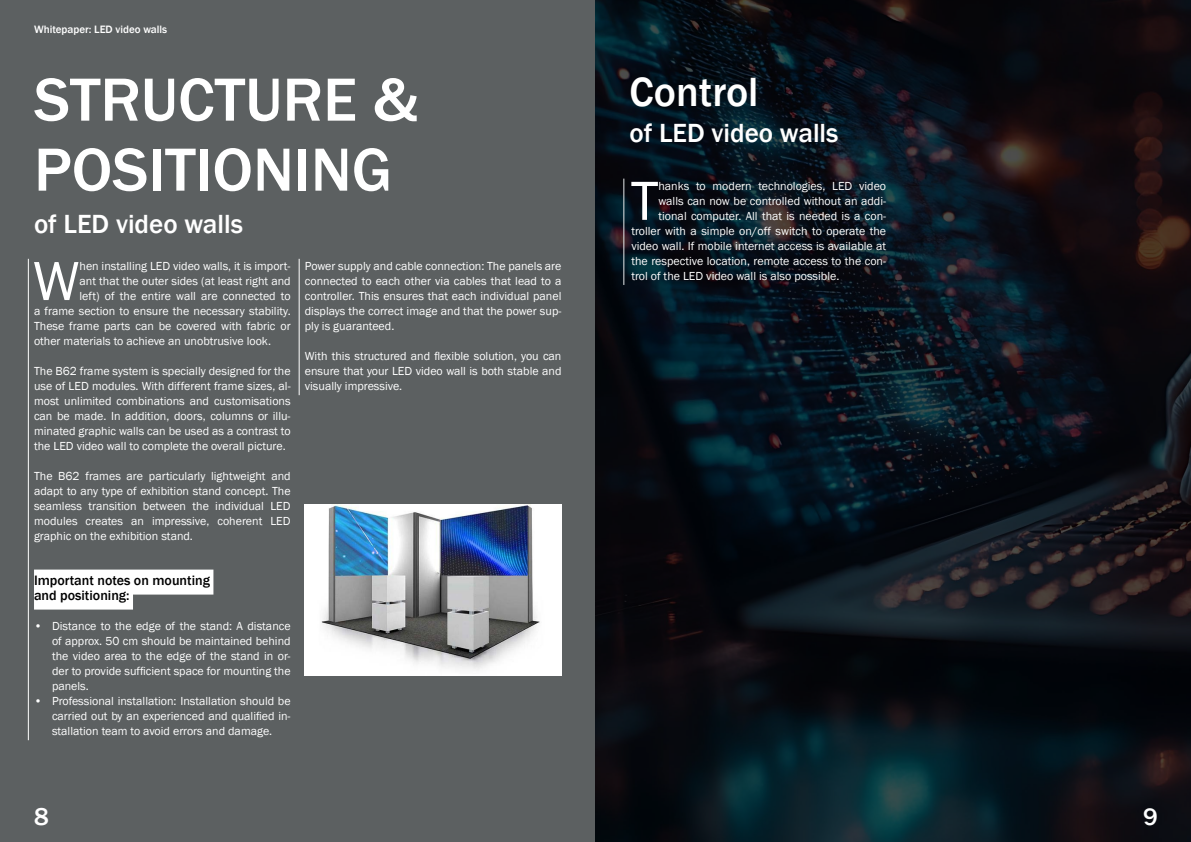
<style>
.page{position:relative;width:1191px;height:842px;background:#fff}
.page>*{position:absolute;margin:0;border:0;box-sizing:border-box;transform-origin:0 0}
.t1{font:500 63px/70px "Franklin Gothic";color:#fff}
.t2{font:57px "Franklin Gothic";color:#fff}
.t3{font:500 42px "Franklin Gothic";color:#fff}
.t4{font:500 27px "Franklin Gothic";color:#fff}
.t5{font:500 25px "Franklin Gothic";color:#fff}
.t6{font:500 14px/15px "Franklin Gothic";color:#000}
.t7{font:12px/15px "Franklin Gothic";color:#fff;text-align:justify}
.t8{font:500 11px "Franklin Gothic";color:#fff}
</style>
<div class="page">
<div style="left:0;top:0;width:595px;height:842px;background:#5c6061"></div>
<svg style="left:595px;top:0;width:596px;height:842px;background:#0b1119"></svg>
<hr style="left:28px;top:259px;width:1px;height:481px;background:#fff">
<div style="left:34px;top:570px;width:179px;height:25px;background:#fff"></div>
<div style="left:34px;top:585px;width:99px;height:25px;background:#fff"></div>
<hr style="left:623px;top:179px;width:1px;height:106px;background:#e5e8ea">
<hr style="left:299px;top:259px;width:1px;height:136px;background:#fff">
<img style="left:305px;top:505px;width:256px;height:171px">
<p class="t8" style="left:34px;top:23px;width:135px">Whitepaper: LED video walls</p>
<h1 class="t1" style="left:34px;top:65px;width:385px">STRUCTURE &amp;<br>POSITIONING</h1>
<h3 class="t4" style="left:34px;top:207px;width:210px">of LED video walls</h3>
<h2 class="t2" style="left:33px;top:246px;width:48px">W</h2>
<p class="t7" style="left:80px;top:259px;width:213px">hen installing LED video walls, it is import-</p>
<p class="t7" style="left:305px;top:259px;width:258px">Power supply and cable connection: The panels are connected to each other via cables that lead to a controller. This ensures that each individual panel displays the correct image and that the power sup&shy;ply is guaranteed.</p>
<p class="t7" style="left:305px;top:349px;width:258px">With this structured and flexible solution, you can ensure that your LED video wall is both stable and visually impressive.</p>
<p class="t7" style="left:80px;top:274px;width:213px">ant that the outer sides (at least right and</p>
<p class="t7" style="left:80px;top:289px;width:213px">left) of the entire wall are connected to</p>
<p class="t7" style="left:34px;top:304px;width:258px">a frame section to ensure the necessary stability.</p>
<p class="t7" style="left:34px;top:319px;width:258px">These frame parts can be covered with fabric or</p>
<p class="t7" style="left:34px;top:334px;width:238px">other materials to achieve an unobtrusive look.</p>
<p class="t7" style="left:34px;top:364px;width:258px">The B62 frame system is specially designed for the use of LED modules. With different frame sizes, al&shy;most unlimited combinations and customisations can be made. In addition, doors, columns or illu&shy;minated graphic walls can be used as a contrast to the LED video wall to complete the overall picture.</p>
<p class="t7" style="left:34px;top:469px;width:258px">The B62 frames are particularly lightweight and adapt to any type of exhibition stand concept. The seamless transition between the individual LED modules creates an impressive, coherent LED graphic on the exhibition stand.</p>
<p class="t6" style="left:34px;top:573px;width:177px">Important notes on mounting and positioning:</p>
<p class="t7" style="left:52px;top:619px;width:240px;text-indent:-18px">• Distance to the edge of the stand: A distance of approx. 50 cm should be maintained behind the video area to the edge of the stand in or&shy;der to provide sufficient space for mounting the panels.</p>
<p class="t7" style="left:52px;top:694px;width:240px;text-indent:-18px">• Professional installation: Installation should be carried out by an experienced and qualified in&shy;stallation team to avoid errors and damage.</p>
<h3 class="t3" style="left:629px;top:66px;width:130px">Control</h3>
<h3 class="t4" style="left:629px;top:116px;width:210px">of LED video walls</h3>
<h2 class="t2" style="left:631px;top:165px;width:29px">T</h2>
<p class="t7" style="left:658px;top:179px;width:229px">hanks to modern technologies, LED video</p>
<p class="t7" style="left:658px;top:194px;width:229px">walls can now be controlled without an addi-</p>
<p class="t7" style="left:658px;top:209px;width:229px">tional computer. All that is needed is a con-</p>
<p class="t7" style="left:631px;top:224px;width:256px">troller with a simple on/off switch to operate the</p>
<p class="t7" style="left:631px;top:239px;width:256px">video wall. If mobile internet access is available at</p>
<p class="t7" style="left:631px;top:254px;width:256px">the respective location, remote access to the con-</p>
<p class="t7" style="left:631px;top:269px;width:209px">trol of the LED video wall is also possible.</p>
<h3 class="t5" style="left:34px;top:801px;width:16px">8</h3>
<h3 class="t5" style="left:1143px;top:801px;width:16px">9</h3>
</div>
